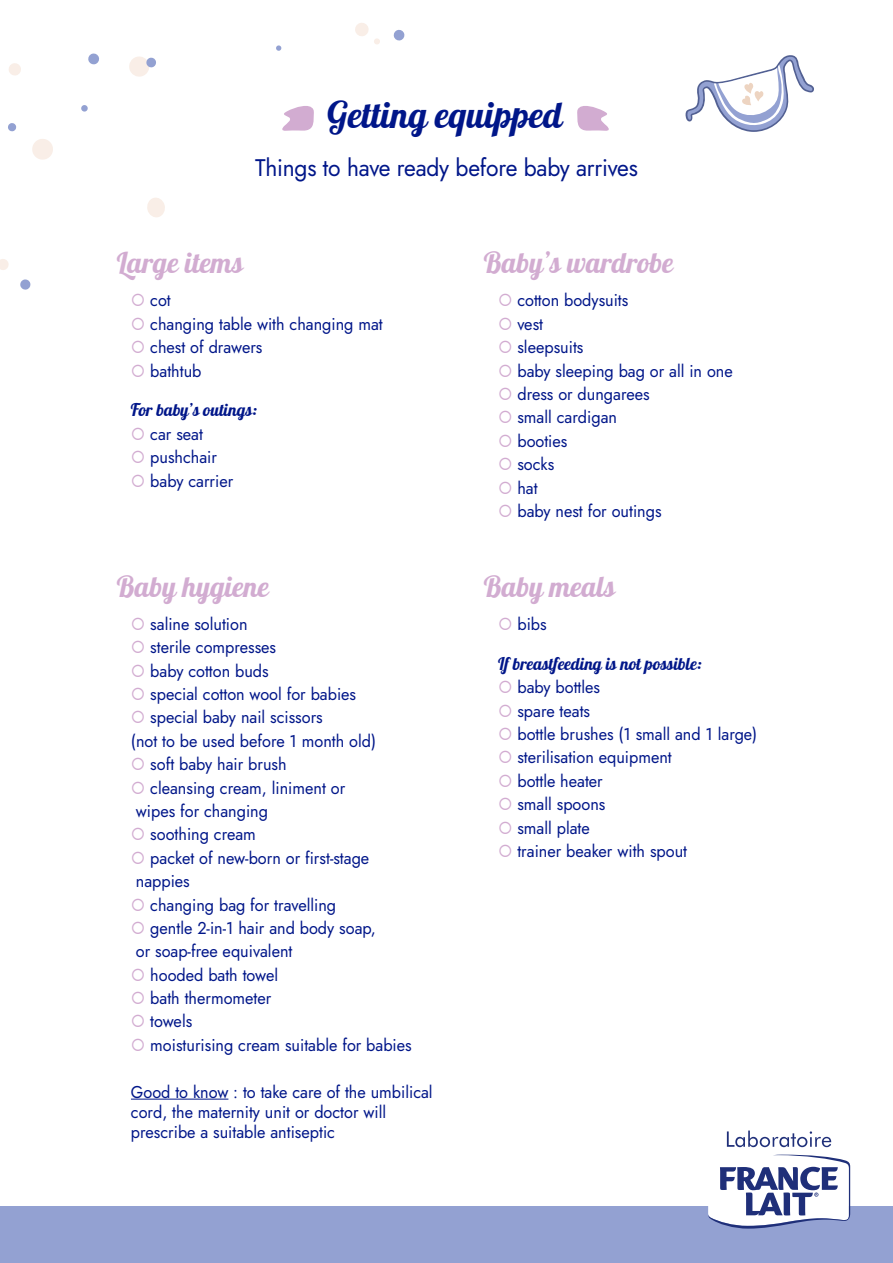
<style>
.page{position:relative;width:893px;height:1263px;background:#fff}
.page>*{position:absolute;margin:0;border:0;box-sizing:border-box;transform-origin:0 0}
.t1{font:36.15px "Lobster";color:#001689}
.t2{font:28.5px "Lobster";color:#d2acd1}
.t3{font:24px "Jost";letter-spacing:-.01em;color:#001689;scale:.95 1}
.t4{font:17.1px/23.4px "Jost";color:#001689;scale:.95 1}
.t5{font:17.1px "Lobster";color:#001689}
.s1{color:#d2acd1}
</style>
<div class="page">
<div style="left:0;top:1207px;width:893px;height:56px;background:#93a1d2"></div>
<svg style="left:727px;top:1130px;width:104px;height:17px"></svg>
<svg style="left:708px;top:1154px;width:142px;height:74px"></svg>
<svg style="left:282px;top:106px;width:32px;height:25px"></svg>
<svg style="left:577px;top:106px;width:32px;height:25px"></svg>
<hr style="left:131px;top:1099px;width:97px;height:1px;background:#001689">
<svg style="left:129px;top:56px;width:27px;height:21px"></svg>
<svg style="left:0;top:259px;width:9px;height:11px"></svg>
<svg style="left:8px;top:123px;width:9px;height:9px"></svg>
<svg style="left:81px;top:105px;width:7px;height:7px"></svg>
<svg style="left:32px;top:139px;width:21px;height:21px"></svg>
<svg style="left:20px;top:279px;width:11px;height:11px"></svg>
<svg style="left:9px;top:63px;width:12px;height:13px"></svg>
<svg style="left:88px;top:53px;width:11px;height:12px"></svg>
<svg style="left:393px;top:29px;width:12px;height:12px"></svg>
<svg style="left:355px;top:23px;width:25px;height:21px"></svg>
<svg style="left:147px;top:198px;width:18px;height:19px"></svg>
<svg style="left:276px;top:45px;width:6px;height:6px"></svg>
<svg style="left:685px;top:55px;width:129px;height:77px"></svg>
<h1 class="t1" style="left:327px;top:92px;width:237px">Getting equipped</h1>
<h3 class="t3" style="left:255px;top:151px;width:405px">Things to have ready before baby arrives</h3>
<h2 class="t2" style="left:117px;top:245px;width:128px">Large items</h2>
<p class="t4" style="left:131px;top:289px;width:43px"><span class="s1">○</span> cot</p>
<p class="t4" style="left:131px;top:312px;width:267px"><span class="s1">○</span> changing table with changing mat</p>
<p class="t4" style="left:131px;top:336px;width:140px"><span class="s1">○</span> chest of drawers</p>
<p class="t4" style="left:131px;top:359px;width:76px"><span class="s1">○</span> bathtub</p>
<p class="t5" style="left:131px;top:399px;width:127px">For baby’s outings:</p>
<p class="t4" style="left:131px;top:422px;width:77px"><span class="s1">○</span> car seat</p>
<p class="t4" style="left:131px;top:446px;width:92px"><span class="s1">○</span> pushchair</p>
<p class="t4" style="left:131px;top:469px;width:109px"><span class="s1">○</span> baby carrier</p>
<h2 class="t2" style="left:117px;top:568px;width:154px">Baby hygiene</h2>
<p class="t4" style="left:131px;top:612px;width:124px"><span class="s1">○</span> saline solution</p>
<p class="t4" style="left:131px;top:636px;width:154px"><span class="s1">○</span> sterile compresses</p>
<p class="t4" style="left:131px;top:659px;width:147px"><span class="s1">○</span> baby cotton buds</p>
<p class="t4" style="left:131px;top:682px;width:239px"><span class="s1">○</span> special cotton wool for babies</p>
<p class="t4" style="left:131px;top:706px;width:259px"><span class="s1">○</span> special baby nail scissors<br>(not to be used before 1 month old)</p>
<p class="t4" style="left:131px;top:753px;width:165px"><span class="s1">○</span> soft baby hair brush</p>
<p class="t4" style="left:131px;top:776px;width:227px"><span class="s1">○</span> cleansing cream, liniment or wipes for changing</p>
<p class="t4" style="left:131px;top:823px;width:133px"><span class="s1">○</span> soothing cream</p>
<p class="t4" style="left:131px;top:846px;width:252px"><span class="s1">○</span> packet of new-born or first-stage nappies</p>
<p class="t4" style="left:131px;top:893px;width:218px"><span class="s1">○</span> changing bag for travelling</p>
<p class="t4" style="left:131px;top:916px;width:259px"><span class="s1">○</span> gentle 2-in-1 hair and body soap, or soap-free equivalent</p>
<p class="t4" style="left:131px;top:963px;width:156px"><span class="s1">○</span> hooded bath towel</p>
<p class="t4" style="left:131px;top:986px;width:149px"><span class="s1">○</span> bath thermometer</p>
<p class="t4" style="left:131px;top:1010px;width:66px"><span class="s1">○</span> towels</p>
<p class="t4" style="left:131px;top:1033px;width:297px"><span class="s1">○</span> moisturising cream suitable for babies</p>
<p class="t4" style="left:131px;top:1081px;width:319px;line-height:20.4px">Good to know : to take care of the umbilical cord, the maternity unit or doctor will prescribe a suitable antiseptic</p>
<h2 class="t2" style="left:484px;top:245px;width:191px">Baby’s wardrobe</h2>
<p class="t4" style="left:498px;top:289px;width:139px"><span class="s1">○</span> cotton bodysuits</p>
<p class="t4" style="left:498px;top:312px;width:49px"><span class="s1">○</span> vest</p>
<p class="t4" style="left:498px;top:336px;width:91px"><span class="s1">○</span> sleepsuits</p>
<p class="t4" style="left:498px;top:359px;width:249px"><span class="s1">○</span> baby sleeping bag or all in one</p>
<p class="t4" style="left:498px;top:382px;width:161px"><span class="s1">○</span> dress or dungarees</p>
<p class="t4" style="left:498px;top:406px;width:127px"><span class="s1">○</span> small cardigan</p>
<p class="t4" style="left:498px;top:429px;width:75px"><span class="s1">○</span> booties</p>
<p class="t4" style="left:498px;top:453px;width:61px"><span class="s1">○</span> socks</p>
<p class="t4" style="left:498px;top:476px;width:43px"><span class="s1">○</span> hat</p>
<p class="t4" style="left:498px;top:499px;width:174px"><span class="s1">○</span> baby nest for outings</p>
<h2 class="t2" style="left:484px;top:568px;width:133px">Baby meals</h2>
<p class="t4" style="left:498px;top:612px;width:53px"><span class="s1">○</span> bibs</p>
<p class="t5" style="left:498px;top:653px;width:205px">If breastfeeding is not possible:</p>
<p class="t4" style="left:498px;top:676px;width:109px"><span class="s1">○</span> baby bottles</p>
<p class="t4" style="left:498px;top:699px;width:98px"><span class="s1">○</span> spare teats</p>
<p class="t4" style="left:498px;top:722px;width:274px"><span class="s1">○</span> bottle brushes (1 small and 1 large)</p>
<p class="t4" style="left:498px;top:746px;width:184px"><span class="s1">○</span> sterilisation equipment</p>
<p class="t4" style="left:498px;top:769px;width:112px"><span class="s1">○</span> bottle heater</p>
<p class="t4" style="left:498px;top:793px;width:114px"><span class="s1">○</span> small spoons</p>
<p class="t4" style="left:498px;top:816px;width:98px"><span class="s1">○</span> small plate</p>
<p class="t4" style="left:498px;top:839px;width:200px"><span class="s1">○</span> trainer beaker with spout</p>
</div>
